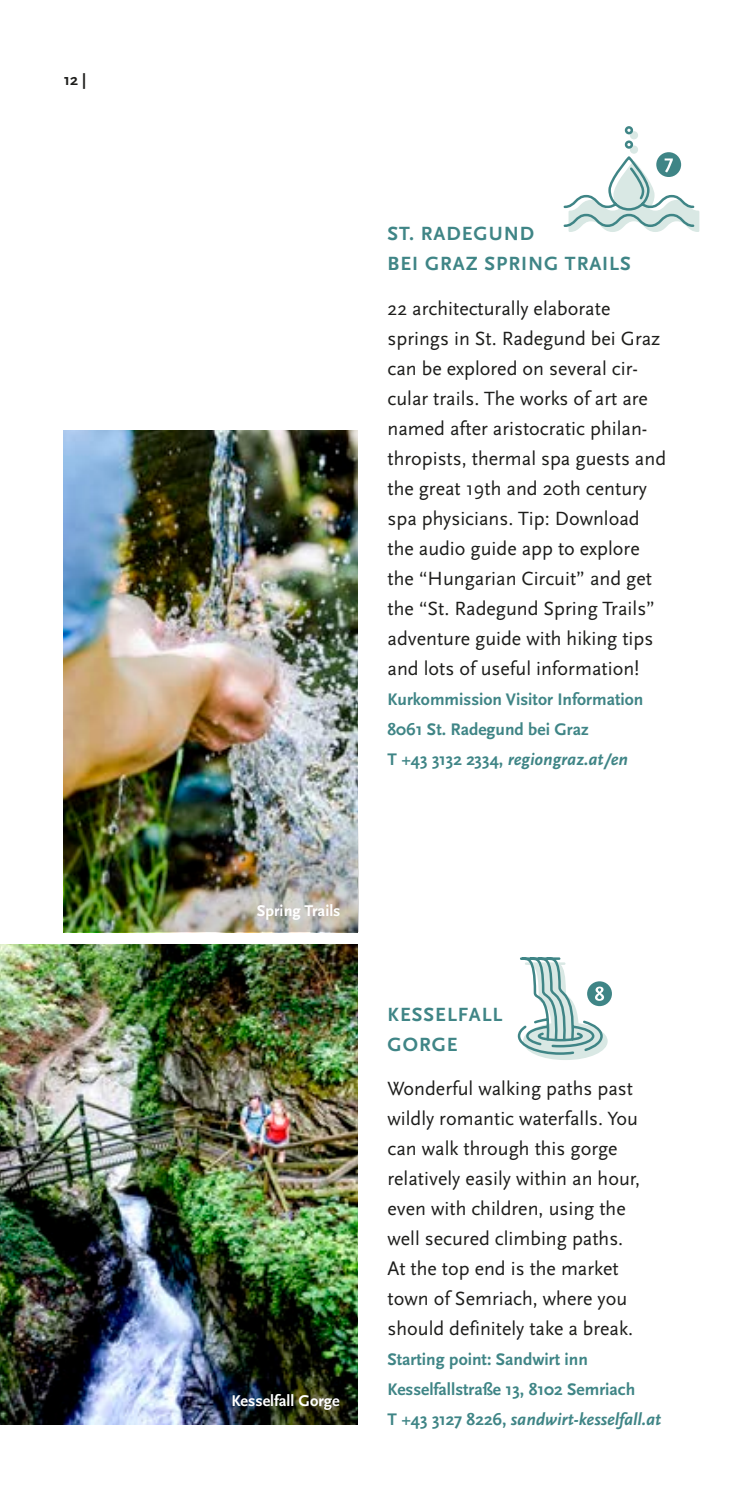
<style>
.page{position:relative;width:745px;height:1489px;background:#fff}
.page>*{position:absolute;margin:0;border:0;box-sizing:border-box;transform-origin:0 0}
.t1{font:20px/30px "Scala Sans Pro";color:#1d1d1b}
.t2{font:700 20px/30px "Scala Sans Pro";letter-spacing:.05em;color:#3f8586}
.t3{font:700 17.5px/30px "Scala Sans Pro";color:#3f8586}
.t4{font:700 16.25px "Scala Sans Pro";color:#fff}
.t5{font:700 16.25px "Scala Sans Pro";color:#1d1d1b}
.s1{font-style:italic}
</style>
<div class="page">
<img style="left:64px;top:430px;width:293px;height:391px">
<img style="left:0;top:944px;width:357px;height:480px">
<div style="left:586px;top:981px;width:25px;height:25px;background:#3f8586;border-radius:50%"></div>
<svg style="left:563px;top:126px;width:136px;height:106px"></svg>
<svg style="left:517px;top:957px;width:90px;height:103px"></svg>
<img style="left:64px;top:821px;width:294px;height:111px">
<p class="t5" style="left:64px;top:70px;width:24px">12 |</p>
<p class="t2" style="left:387px;top:218px;width:245px">ST. RADEGUND<br>BEI GRAZ SPRING TRAILS</p>
<p class="t1" style="left:387px;top:293px;width:280px">22 architecturally elaborate springs in St. Radegund bei Graz can be explored on several cir&shy;cular trails. The works of art are named after aristocratic philan&shy;thropists, thermal spa guests and the great 19th and 20th century spa physicians. Tip: Download the audio guide app to explore the “Hungarian Circuit” and get the “St. Radegund Spring Trails” adventure guide with hiking tips and lots of useful information!</p>
<p class="t3" style="left:387px;top:684px;width:257px">Kurkommission Visitor Information<br>8061 St. Radegund bei Graz<br>T +43 3132 2334, <span class="s1">regiongraz.at/en</span></p>
<p class="t4" style="left:256px;top:901px;width:85px">Spring Trails</p>
<p class="t4" style="left:231px;top:1391px;width:110px">Kesselfall Gorge</p>
<p class="t2" style="left:387px;top:999px;width:116px">KESSELFALL<br>GORGE</p>
<p class="t1" style="left:387px;top:1073px;width:254px">Wonderful walking paths past wildly romantic waterfalls. You can walk through this gorge relatively easily within an hour, even with children, using the well secured climbing paths.<br>At the top end is the market town of Semriach, where you should definitely take a break.</p>
<p class="t3" style="left:387px;top:1344px;width:275px">Starting point: Sandwirt inn<br>Kesselfallstraße 13, 8102 Semriach<br>T +43 3127 8226, <span class="s1">sandwirt-kesselfall.at</span></p>
</div>
